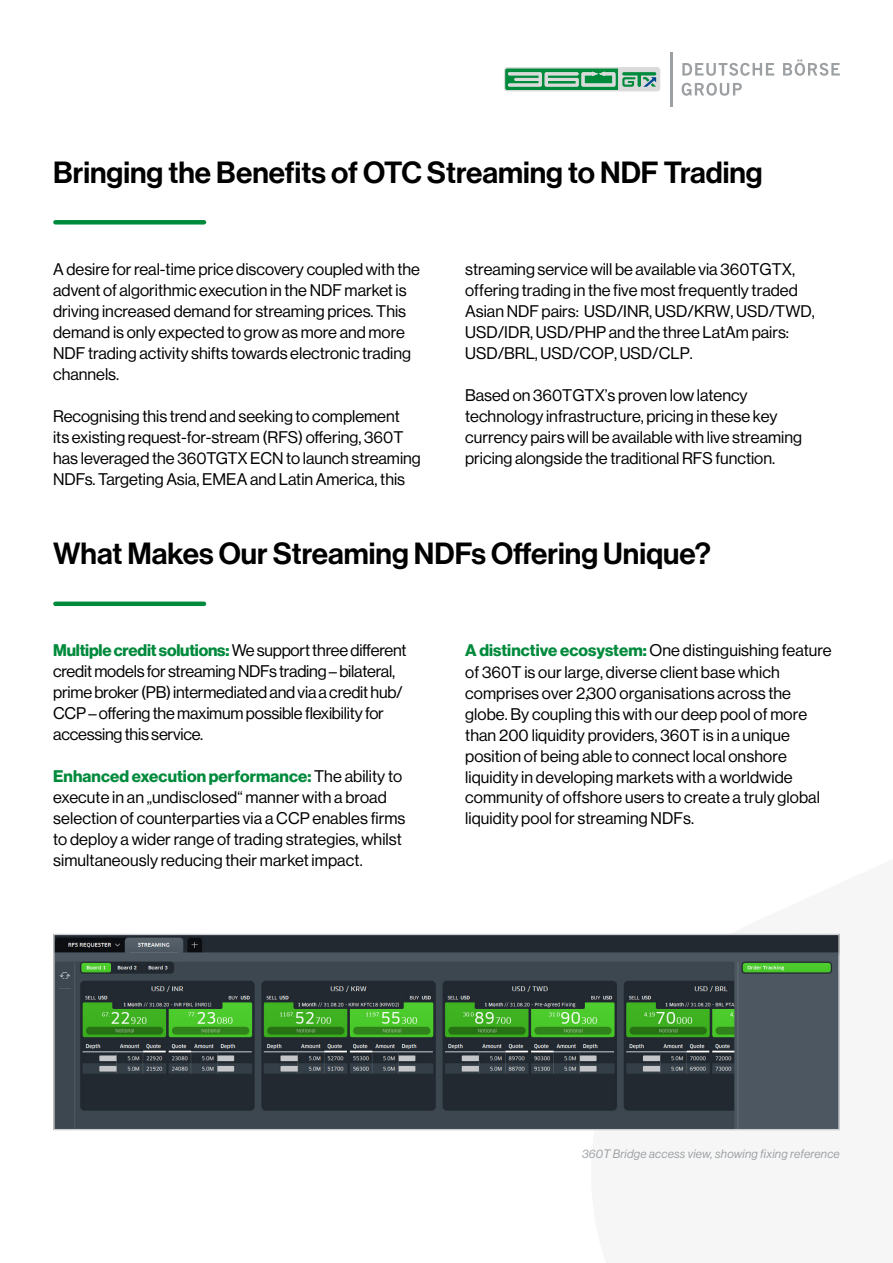
<style>
.page{position:relative;width:893px;height:1263px;background:#fff}
.page>*{position:absolute;margin:0;border:0;box-sizing:border-box;transform-origin:0 0}
.t1{font:30px "N Haas Grotesk DS Pro 65 Md";color:#000}
.t2{font:16.5px/21px "N Haas Grotesk DS Pro 55 Rg";color:#000}
.t3{font:16.5px "N Haas Grotesk DS Pro 75 Bd";letter-spacing:-.005em;color:#008a3c}
.t4{font:12px "N Haas Grotesk DS Pro 56 It";letter-spacing:.02em;color:#9ca0a3}
.s1{font-family:"N Haas Grotesk DS Pro 55 Rg";color:#000}
.s2{font-family:"N Haas Grotesk DS Pro 75 Bd";color:#008a3c}
</style>
<div class="page">
<div style="left:55px;top:220px;width:149px;height:5px;background:#008a3c"></div>
<div style="left:55px;top:601px;width:149px;height:5px;background:#008a3c"></div>
<img style="left:55px;top:936px;width:783px;height:192px">
<div style="left:53px;top:934px;width:787px;height:196px;border:1px solid #d0d0d0"></div>
<svg style="left:504px;top:67px;width:156px;height:24px;background:#74b591"></svg>
<svg style="left:682px;top:83px;width:60px;height:13px"></svg>
<svg style="left:682px;top:63px;width:92px;height:13px"></svg>
<svg style="left:783px;top:59px;width:57px;height:17px"></svg>
<hr style="left:670px;top:52px;width:3px;height:54px;background:#9ca0a3">
<h1 class="t1" style="left:53px;top:155px;width:711px">Bringing the Benefits of OTC Streaming to NDF Trading</h1>
<p class="t2" style="left:53px;top:259px;width:368px">A desire for real-time price discovery coupled with the advent of algorithmic execution in the NDF market is driving increased demand for streaming prices. This demand is only expected to grow as more and more NDF trading activity shifts towards electronic trading channels.</p>
<p class="t2" style="left:53px;top:406px;width:369px">Recognising this trend and seeking to complement<br>its existing request-for-stream (RFS) offering, 360T has leveraged the 360TGTX ECN to launch streaming NDFs. Targeting Asia, EMEA and Latin America, this</p>
<p class="t2" style="left:465px;top:259px;width:351px">streaming service will be available via 360TGTX, offering trading in the five most frequently traded Asian NDF pairs: USD/INR, USD/KRW, USD/TWD, USD/IDR, USD/PHP and the three LatAm pairs:<br>USD/BRL, USD/COP, USD/CLP.</p>
<p class="t2" style="left:465px;top:385px;width:338px">Based on 360TGTX’s proven low latency technology infrastructure, pricing in these key currency pairs will be available with live streaming pricing alongside the traditional RFS function.</p>
<h1 class="t1" style="left:53px;top:536px;width:659px">What Makes Our Streaming NDFs Offering Unique?</h1>
<p class="t3" style="left:53px;top:641px;width:355px">Multiple credit solutions: <span class="s1">We support three different</span></p>
<p class="t2" style="left:53px;top:661px;width:351px">credit models for streaming NDFs trading – bilateral, prime broker (PB) intermediated and via a credit hub/ CCP – offering the maximum possible flexibility for accessing this service.</p>
<p class="t3" style="left:53px;top:767px;width:351px">Enhanced execution performance: <span class="s1">The ability to</span></p>
<p class="t2" style="left:53px;top:787px;width:354px">execute in an „undisclosed“ manner with a broad selection of counterparties via a CCP enables firms to deploy a wider range of trading strategies, whilst simultaneously reducing their market impact.</p>
<p class="t2" style="left:465px;top:640px;width:368px"><span class="s2">A distinctive ecosystem:</span> One distinguishing feature of 360T is our large, diverse client base which comprises over 2,300 organisations across the globe. By coupling this with our deep pool of more than 200 liquidity providers, 360T is in a unique position of being able to connect local onshore liquidity in developing markets with a worldwide community of offshore users to create a truly global liquidity pool for streaming NDFs.</p>
<p class="t4" style="left:582px;top:1147px;width:259px">360T Bridge access view, showing fixing reference</p>
</div>
